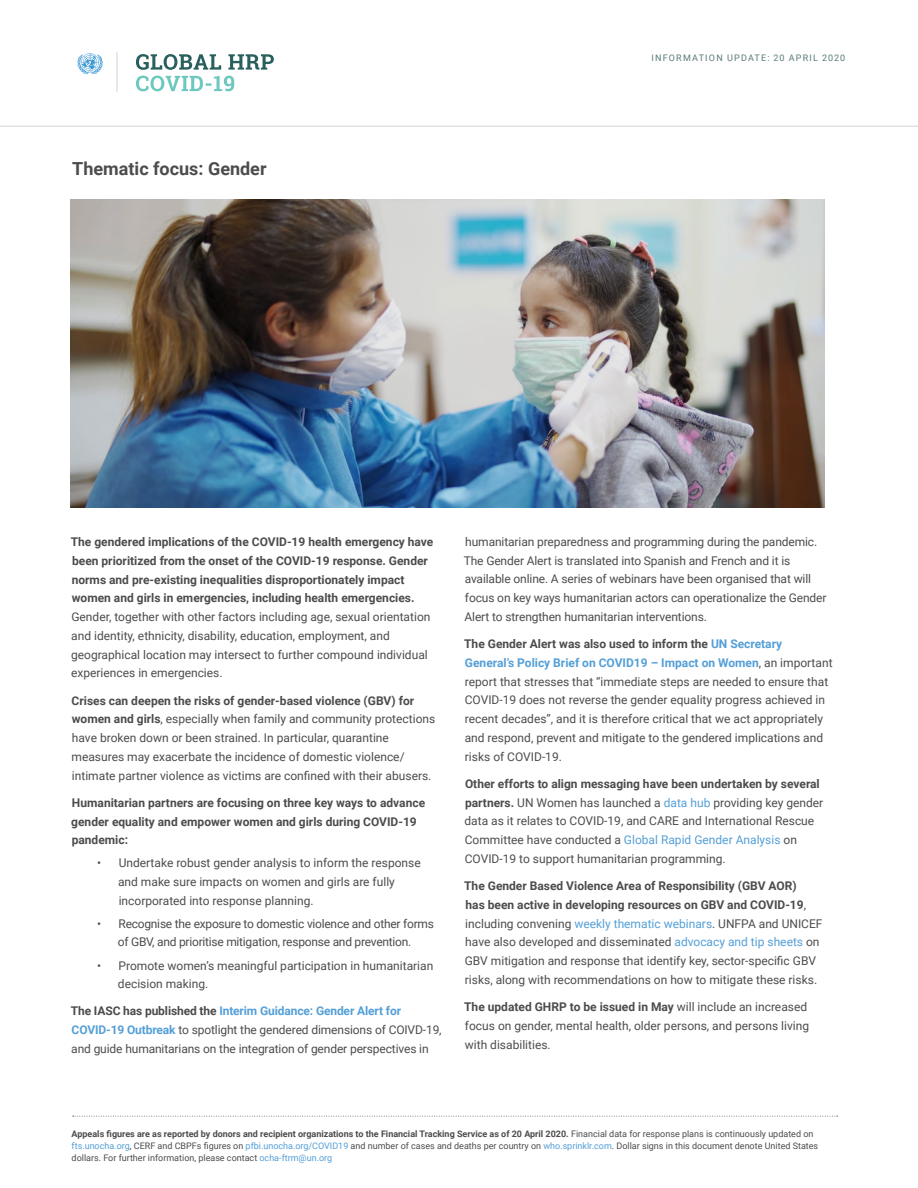
<style>
.page{position:relative;width:918px;height:1188px;background:#fff}
.page>*{position:absolute;margin:0;border:0;box-sizing:border-box;transform-origin:0 0}
.t1{font:700 18px "Roboto";color:#4c4c4e}
.t2{font:12px/18.8px "Roboto";color:#4c4c4e}
.t3{font:700 12px/18.8px "Roboto";color:#4c4c4e}
.t4{font:12px/18.8px "Roboto";letter-spacing:-.02em;color:#4c4c4e;text-align:center}
.t5{font:9px/12px "Roboto";color:#4c4c4e}
.t6{font:9px "Roboto";letter-spacing:.135em;color:#5a7a79}
.s1{font-weight:700}
.s2{font-weight:700;color:#549fd7}
.s3{color:#549fd7}
</style>
<div class="page">
<svg style="left:136px;top:76px;width:98px;height:15px"></svg>
<svg style="left:136px;top:54px;width:138px;height:16px"></svg>
<hr style="left:117px;top:52px;width:1px;height:40px;background:#d1d3d4">
<svg style="left:78px;top:53px;width:25px;height:21px"></svg>
<hr style="left:0;top:126px;width:918px;height:1px;background:#d1d3d4">
<img style="left:71px;top:199px;width:754px;height:308px">
<svg style="left:73px;top:1116px;width:765px;height:1px"></svg>
<h1 class="t1" style="left:72px;top:156px;width:196px">Thematic focus: Gender</h1>
<p class="t6" style="left:651px;top:52px;width:195px">INFORMATION UPDATE: 20 APRIL 2020</p>
<p class="t3" style="left:71px;top:532px;width:364px">The gendered implications of the COVID-19 health emergency have been prioritized from the onset of the COVID-19 response. Gender norms and pre-existing inequalities disproportionately impact women and girls in emergencies, including health emergencies.</p>
<p class="t2" style="left:71px;top:607px;width:361px">Gender, together with other factors including age, sexual orientation and identity, ethnicity, disability, education, employment, and geographical location may intersect to further compound individual experiences in emergencies.</p>
<p class="t2" style="left:72px;top:690px;width:365px"><span class="s1">Crises can deepen the risks of gender-based violence (GBV) for women and girls</span>, especially when family and community protections have broken down or been strained. In particular, quarantine measures may exacerbate the incidence of domestic violence/ intimate partner violence as victims are confined with their abusers.</p>
<p class="t3" style="left:71px;top:793px;width:355px">Humanitarian partners are focusing on three key ways to advance gender equality and empower women and girls during COVID-19 pandemic:</p>
<p class="t2" style="left:118px;top:853px;width:304px;text-indent:-21px">• Undertake robust gender analysis to inform the response and make sure impacts on women and girls are fully incorporated into response planning.</p>
<p class="t4" style="left:97px;top:914px;width:338px">• Recognise the exposure to domestic violence and other forms of GBV, and prioritise mitigation, response and prevention.</p>
<p class="t2" style="left:118px;top:955px;width:317px;text-indent:-21px">• Promote women’s meaningful participation in humanitarian decision making.</p>
<p class="t2" style="left:71px;top:1001px;width:372px"><span class="s1">The IASC has published the</span> <span class="s2">Interim Guidance: Gender Alert for<br>COVID-19 Outbreak</span> to spotlight the gendered dimensions of COIVD-19, and guide humanitarians on the integration of gender perspectives in</p>
<p class="t2" style="left:464px;top:532px;width:364px">humanitarian preparedness and programming during the pandemic.<br>The Gender Alert is translated into Spanish and French and it is available online. A series of webinars have been organised that will focus on key ways humanitarian actors can operationalize the Gender Alert to strengthen humanitarian interventions.</p>
<p class="t2" style="left:464px;top:634px;width:370px"><span class="s1">The Gender Alert was also used to inform the</span> <span class="s2">UN Secretary General’s Policy Brief on COVID19 – Impact on Women</span>, an important report that stresses that “immediate steps are needed to ensure that COVID-19 does not reverse the gender equality progress achieved in recent decades”, and it is therefore critical that we act appropriately and respond, prevent and mitigate to the gendered implications and risks of COVID-19.</p>
<p class="t2" style="left:465px;top:774px;width:360px"><span class="s1">Other efforts to align messaging have been undertaken by several partners.</span> UN Women has launched a <span class="s3">data hub</span> providing key gender data as it relates to COVID-19, and CARE and International Rescue Committee have conducted a <span class="s3">Global Rapid Gender Analysis</span> on COVID-19 to support humanitarian programming.</p>
<p class="t2" style="left:464px;top:876px;width:360px"><span class="s1">The Gender Based Violence Area of Responsibility (GBV AOR)<br>has been active in developing resources on GBV and COVID-19</span>, including convening <span class="s3">weekly thematic webinars</span>. UNFPA and UNICEF have also developed and disseminated <span class="s3">advocacy and tip sheets</span> on GBV mitigation and response that identify key, sector-specific GBV risks, along with recommendations on how to mitigate these risks.</p>
<p class="t2" style="left:464px;top:997px;width:346px"><span class="s1">The updated GHRP to be issued in May</span> will include an increased focus on gender, mental health, older persons, and persons living with disabilities.</p>
<p class="t5" style="left:72px;top:1127px;width:748px"><span class="s1">Appeals figures are as reported by donors and recipient organizations to the Financial Tracking Service as of 20 April 2020.</span> Financial data for response plans is continuously updated on <span class="s3">fts.unocha.org</span>, CERF and CBPFs figures on <span class="s3">pfbi.unocha.org/COVID19</span> and number of cases and deaths per country on <span class="s3">who.sprinklr.com</span>. Dollar signs in this document denote United States dollars. For further information, please contact <span class="s3">ocha-ftrm@un.org</span></p>
</div>
